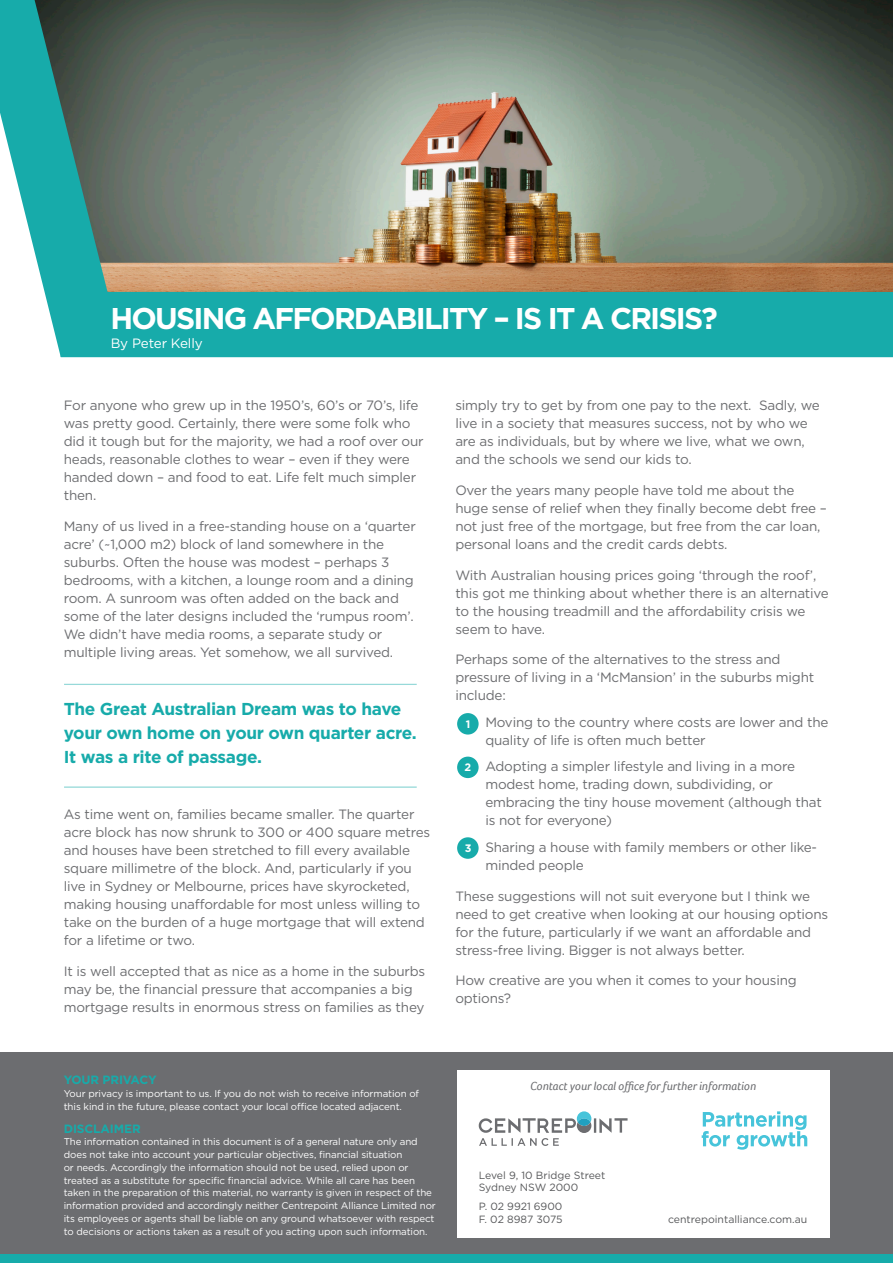
<style>
.page{position:relative;width:893px;height:1263px;background:#fff}
.page>*{position:absolute;margin:0;border:0;box-sizing:border-box;transform-origin:0 0}
.t1{font:700 30px "Gotham";letter-spacing:-.06em;color:#fff}
.t2{font:700 17.25px/24px "Gotham";letter-spacing:-.02em;color:#17abaa}
.t3{font:13.5px/18px "Gotham";letter-spacing:-.015em;color:#6c6d70}
.t4{font:13.5px "Gotham";letter-spacing:-.01em;color:#fff}
.Body{font:italic 12px "Foco";color:#6c6d70}
.t5{font:700 12px "Gotham";letter-spacing:-.01em;color:#17abaa}
.t6{font:700 10.8px "Gotham";color:#fff}
.t7{font:10.5px "Gotham";color:#57585a}
.t8{font:9.75px/12.8px "Gotham";letter-spacing:-.01em;color:#fff}
</style>
<div class="page">
<img style="left:113px;top:0;width:780px;height:292px">
<div style="left:61px;top:292px;width:832px;height:65px;background:#17abaa"></div>
<svg style="left:0;top:0;width:113px;height:357px"></svg>
<hr style="left:64px;top:683px;width:353px;height:2px;background:#17abaa">
<hr style="left:64px;top:786px;width:353px;height:2px;background:#17abaa">
<div style="left:457px;top:713px;width:22px;height:21px;background:#17abaa;border-radius:50%"></div>
<div style="left:457px;top:757px;width:22px;height:21px;background:#17abaa;border-radius:50%"></div>
<div style="left:457px;top:837px;width:22px;height:22px;background:#17abaa;border-radius:50%"></div>
<div style="left:0;top:1052px;width:893px;height:211px;background:#6c6d70"></div>
<div style="left:0;top:1254px;width:893px;height:9px;background:#17abaa"></div>
<div style="left:457px;top:1070px;width:372px;height:167px;background:#fff"></div>
<svg style="left:479px;top:1111px;width:149px;height:35px"></svg>
<svg style="left:702px;top:1111px;width:105px;height:39px"></svg>
<p class="t1" style="left:111px;top:298px;width:609px">HOUSING AFFORDABILITY – IS IT A CRISIS?</p>
<p class="t4" style="left:111px;top:334px;width:93px">By Peter Kelly</p>
<p class="t3" style="left:64px;top:396px;width:361px">For anyone who grew up in the 1950’s, 60’s or 70’s, life was pretty good. Certainly, there were some folk who did it tough but for the majority, we had a roof over our heads, reasonable clothes to wear – even if they were handed down – and food to eat. Life felt much simpler then.</p>
<p class="t3" style="left:64px;top:517px;width:354px">Many of us lived in a free-standing house on a ‘quarter acre’ (~1,000 m2) block of land somewhere in the suburbs. Often the house was modest – perhaps 3 bedrooms, with a kitchen, a lounge room and a dining room. A sunroom was often added on the back and some of the later designs included the ‘rumpus room’.<br>We didn’t have media rooms, a separate study or multiple living areas. Yet somehow, we all survived.</p>
<p class="t2" style="left:64px;top:697px;width:355px">The Great Australian Dream was to have your own home on your own quarter acre.<br>It was a rite of passage.</p>
<p class="t3" style="left:64px;top:805px;width:368px">As time went on, families became smaller. The quarter acre block has now shrunk to 300 or 400 square metres and houses have been stretched to fill every available square millimetre of the block. And, particularly if you live in Sydney or Melbourne, prices have skyrocketed, making housing unaffordable for most unless willing to take on the burden of a huge mortgage that will extend for a lifetime or two.</p>
<p class="t3" style="left:64px;top:962px;width:363px">It is well accepted that as nice as a home in the suburbs may be, the financial pressure that accompanies a big mortgage results in enormous stress on families as they</p>
<p class="t3" style="left:455px;top:396px;width:366px">simply try to get by from one pay to the next. Sadly, we live in a society that measures success, not by who we are as individuals, but by where we live, what we own, and the schools we send our kids to.</p>
<p class="t3" style="left:455px;top:481px;width:373px">Over the years many people have told me about the huge sense of relief when they finally become debt free – not just free of the mortgage, but free from the car loan, personal loans and the credit cards debts.</p>
<p class="t3" style="left:455px;top:565px;width:375px">With Australian housing prices going ‘through the roof’, this got me thinking about whether there is an alternative to the housing treadmill and the affordability crisis we seem to have.</p>
<p class="t3" style="left:455px;top:650px;width:360px">Perhaps some of the alternatives to the stress and pressure of living in a ‘McMansion’ in the suburbs might include:</p>
<p class="t3" style="left:485px;top:713px;width:345px">Moving to the country where costs are lower and the quality of life is often much better</p>
<p class="t3" style="left:485px;top:757px;width:338px">Adopting a simpler lifestyle and living in a more modest home, trading down, subdividing, or embracing the tiny house movement (although that is not for everyone)</p>
<p class="t3" style="left:485px;top:838px;width:333px">Sharing a house with family members or other like&shy;minded people</p>
<p class="t3" style="left:455px;top:886px;width:374px">These suggestions will not suit everyone but I think we need to get creative when looking at our housing options for the future, particularly if we want an affordable and stress-free living. Bigger is not always better.</p>
<p class="t3" style="left:455px;top:971px;width:343px">How creative are you when it comes to your housing options?</p>
<p class="t6" style="left:466px;top:717px;width:6px">1</p>
<p class="t6" style="left:465px;top:760px;width:8px">2</p>
<p class="t6" style="left:465px;top:841px;width:8px">3</p>
<p class="t5" style="left:64px;top:1072px;width:94px">YOUR PRIVACY</p>
<p class="t8" style="left:64px;top:1087px;width:357px">Your privacy is important to us. If you do not wish to receive information of this kind in the future, please contact your local office located adjacent.</p>
<p class="t5" style="left:64px;top:1120px;width:78px">DISCLAIMER</p>
<p class="t8" style="left:64px;top:1135px;width:374px">The information contained in this document is of a general nature only and does not take into account your particular objectives, financial situation<br>or needs. Accordingly the information should not be used, relied upon or treated as a substitute for specific financial advice. While all care has been taken in the preparation of this material, no warranty is given in respect of the information provided and accordingly neither Centrepoint Alliance Limited nor its employees or agents shall be liable on any ground whatsoever with respect to decisions or actions taken as a result of you acting upon such information.</p>
<p class="Body" style="left:530px;top:1079px;width:227px">Contact your local office for further information</p>
<p class="t7" style="left:479px;top:1168px;width:128px">Level 9, 10 Bridge Street</p>
<p class="t7" style="left:479px;top:1181px;width:101px">Sydney NSW 2000</p>
<p class="t7" style="left:479px;top:1200px;width:85px">P. 02 9921 6900</p>
<p class="t7" style="left:479px;top:1212px;width:85px">F. 02 8987 3075</p>
<p class="t7" style="left:668px;top:1212px;width:141px">centrepointalliance.com.au</p>
</div>
